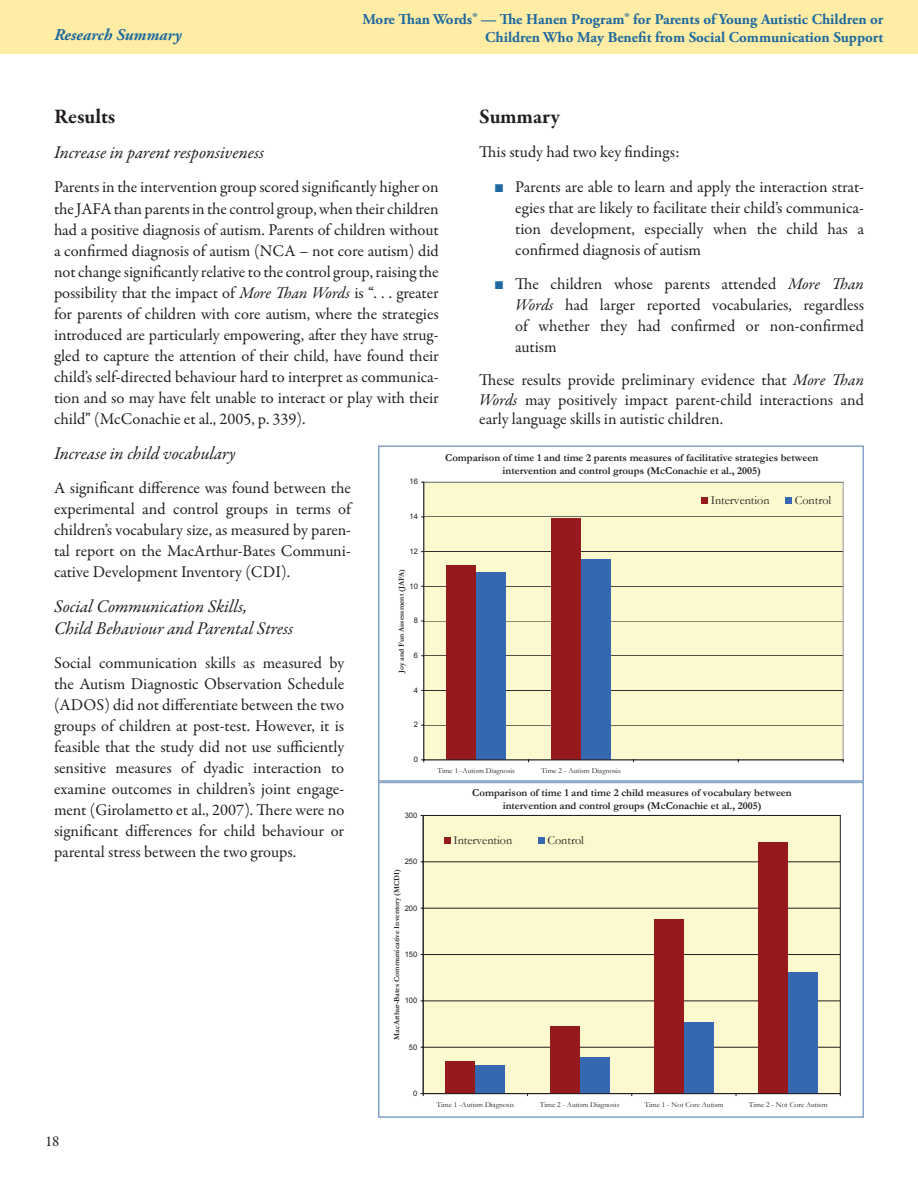
<style>
.page{position:relative;width:918px;height:1188px;background:#fff}
.page>*{position:absolute;margin:0;border:0;box-sizing:border-box;transform-origin:0 0}
.t1{font:700 21px "Garamond Premr Pro";letter-spacing:-.005em;color:#231f20}
.t2{font:italic 18px/21.6px "Garamond Premr Pro";letter-spacing:-.005em;color:#231f20}
.t3{font:16.5px/21px "Garamond Premr Pro";letter-spacing:-.005em;color:#231f20;text-align:justify}
.t4{font:italic 700 16.5px "Adobe Garamond Pro";color:#1e699f}
.t5{font:700 15px "Adobe Garamond Pro";color:#1e699f}
.t6{font:15px "Garamond Premr Pro";color:#231f20}
.t7{font:12.15px "Garamond";color:#231f20}
.t8{font:700 10.65px/12.8px "Garamond";color:#231f20;text-align:center}
.t9{font:7.65px "Garamond";color:#231f20}
.t10{font:700 7.65px "Garamond";color:#231f20}
.t11{font:7.65px "Arial";color:#231f20}
.s1{font-style:italic}
.s2{font-family:"Garamond";color:#1e699f}
</style>
<div class="page">
<div style="left:0;top:0;width:918px;height:54px;background:#ffeda5"></div>
<div style="left:422px;top:815px;width:419px;height:279px;background:#fbf9cd"></div>
<div style="left:446px;top:1061px;width:29px;height:33px;background:#961a1d"></div>
<div style="left:550px;top:1026px;width:30px;height:68px;background:#961a1d"></div>
<div style="left:654px;top:919px;width:30px;height:175px;background:#961a1d"></div>
<div style="left:758px;top:842px;width:30px;height:252px;background:#961a1d"></div>
<div style="left:475px;top:1065px;width:30px;height:29px;background:#3668b2"></div>
<div style="left:580px;top:1058px;width:29px;height:36px;background:#3668b2"></div>
<div style="left:684px;top:1022px;width:30px;height:72px;background:#3668b2"></div>
<div style="left:788px;top:972px;width:30px;height:122px;background:#3668b2"></div>
<hr style="left:423px;top:815px;width:1px;height:279px;background:#231f20">
<hr style="left:423px;top:1093px;width:417px;height:1px;background:#231f20">
<div style="left:444px;top:837px;width:7px;height:7px;background:#961a1d"></div>
<div style="left:538px;top:837px;width:7px;height:7px;background:#3668b2"></div>
<div style="left:378px;top:782px;width:486px;height:336px;border:2px solid #85a2c8"></div>
<div style="left:423px;top:481px;width:421px;height:279px;background:#fbf9cd"></div>
<div style="left:446px;top:566px;width:30px;height:194px;background:#961a1d"></div>
<div style="left:551px;top:518px;width:30px;height:242px;background:#961a1d"></div>
<div style="left:476px;top:572px;width:30px;height:188px;background:#3668b2"></div>
<div style="left:581px;top:559px;width:30px;height:201px;background:#3668b2"></div>
<hr style="left:424px;top:482px;width:1px;height:278px;background:#231f20">
<hr style="left:424px;top:760px;width:419px;height:1px;background:#231f20">
<div style="left:701px;top:497px;width:7px;height:7px;background:#961a1d"></div>
<div style="left:785px;top:497px;width:7px;height:7px;background:#3668b2"></div>
<div style="left:378px;top:445px;width:486px;height:337px;border:2px solid #85a2c8"></div>
<p class="t5" style="left:362px;top:11px;width:523px">More Than Words® — The Hanen Program® for Parents of Young Autistic Children or</p>
<p class="t4" style="left:54px;top:25px;width:129px">Research Summary</p>
<p class="t5" style="left:485px;top:29px;width:400px">Children Who May Benefit from Social Communication Support</p>
<p class="t1" style="left:54px;top:103px;width:63px">Results</p>
<p class="t2" style="left:54px;top:143px;width:212px">Increase in parent responsiveness</p>
<p class="t3" style="left:54px;top:177px;width:386px">Parents in the intervention group scored significantly higher on the JAFA than parents in the control group, when their children had a positive diagnosis of autism. Parents of children without a confirmed diagnosis of autism (NCA – not core autism) did not change significantly relative to the control group, raising the possibility that the impact of <span class="s1">More Than Words</span> is “. . . greater for parents of children with core autism, where the strategies introduced are particularly empowering, after they have strug&shy;gled to capture the attention of their child, have found their child’s self-directed behaviour hard to interpret as communica&shy;tion and so may have felt unable to interact or play with their child” (McConachie et al., 2005, p. 339).</p>
<p class="t2" style="left:54px;top:443px;width:183px">Increase in child vocabulary</p>
<p class="t3" style="left:54px;top:478px;width:299px">A significant difference was found between the experimental and control groups in terms of children’s vocabulary size, as measured by paren&shy;tal report on the MacArthur-Bates Communi&shy;cative Development Inventory (CDI).</p>
<p class="t2" style="left:54px;top:597px;width:241px">Social Communication Skills,<br>Child Behaviour and Parental Stress</p>
<p class="t3" style="left:54px;top:653px;width:292px">Social communication skills as measured by the Autism Diagnostic Observation Schedule (ADOS) did not differentiate between the two groups of children at post-test. However, it is feasible that the study did not use sufficiently sensitive measures of dyadic interaction to examine outcomes in children’s joint engage&shy;ment (Girolametto et al., 2007). There were no significant differences for child behaviour or parental stress between the two groups.</p>
<p class="t1" style="left:479px;top:103px;width:82px">Summary</p>
<p class="t3" style="left:479px;top:142px;width:202px">This study had two key findings:</p>
<p class="t3" style="left:515px;top:177px;width:350px;text-indent:-21px"><span class="s2">■</span> Parents are able to learn and apply the interaction strat&shy;egies that are likely to facilitate their child’s communica&shy;tion development, especially when the child has a confirmed diagnosis of autism</p>
<p class="t3" style="left:515px;top:274px;width:350px;text-indent:-21px"><span class="s2">■</span> The children whose parents attended <span class="s1">More Than Words</span> had larger reported vocabularies, regardless of whether they had confirmed or non-confirmed autism</p>
<p class="t3" style="left:479px;top:371px;width:386px;line-height:19.5px">These results provide preliminary evidence that <span class="s1">More Than Words</span> may positively impact parent-child interactions and early language skills in autistic children.</p>
<p class="t8" style="left:445px;top:451px;width:374px">Comparison of time 1 and time 2 parents measures of facilitative strategies between intervention and control groups (McConachie et al., 2005)</p>
<p class="t11" style="left:410px;top:477px;width:10px">16</p>
<p class="t7" style="left:711px;top:492px;width:60px">Intervention</p>
<p class="t7" style="left:795px;top:492px;width:38px">Control</p>
<p class="t11" style="left:410px;top:511px;width:10px">14</p>
<p class="t11" style="left:410px;top:546px;width:10px">12</p>
<p class="t10" style="left:396px;top:673px;width:105px;rotate:-90deg">Joy and Fun Assessment (JAFA)</p>
<p class="t11" style="left:410px;top:581px;width:10px">10</p>
<p class="t11" style="left:414px;top:616px;width:6px">8</p>
<p class="t11" style="left:414px;top:650px;width:6px">6</p>
<p class="t11" style="left:414px;top:685px;width:6px">4</p>
<p class="t11" style="left:414px;top:720px;width:6px">2</p>
<p class="t11" style="left:414px;top:754px;width:6px">0</p>
<p class="t9" style="left:437px;top:765px;width:79px">Time 1 -Autism Diagnosis</p>
<p class="t9" style="left:541px;top:765px;width:81px">Time 2 - Autism Diagnosis</p>
<p class="t8" style="left:472px;top:786px;width:321px">Comparison of time 1 and time 2 child measures of vocabulary between intervention and control groups (McConachie et al., 2005)</p>
<p class="t11" style="left:405px;top:810px;width:14px">300</p>
<p class="t7" style="left:453px;top:832px;width:60px">Intervention</p>
<p class="t7" style="left:547px;top:832px;width:38px">Control</p>
<p class="t11" style="left:405px;top:856px;width:14px">250</p>
<p class="t10" style="left:391px;top:1040px;width:172px;rotate:-90deg">MacArthur-Bates Communicative Inventory (MCDI)</p>
<p class="t11" style="left:405px;top:903px;width:14px">200</p>
<p class="t11" style="left:405px;top:949px;width:14px">150</p>
<p class="t11" style="left:405px;top:996px;width:14px">100</p>
<p class="t11" style="left:409px;top:1042px;width:10px">50</p>
<p class="t6" style="left:45px;top:1132px;width:16px">18</p>
<p class="t11" style="left:413px;top:1088px;width:6px">0</p>
<p class="t9" style="left:436px;top:1099px;width:79px">Time 1 -Autism Diagnosis</p>
<p class="t9" style="left:540px;top:1099px;width:81px">Time 2 - Autism Diagnosis</p>
<p class="t9" style="left:644px;top:1099px;width:80px">Time 1 - Not Core Autism</p>
<p class="t9" style="left:749px;top:1099px;width:80px">Time 2 - Not Core Autism</p>
</div>
